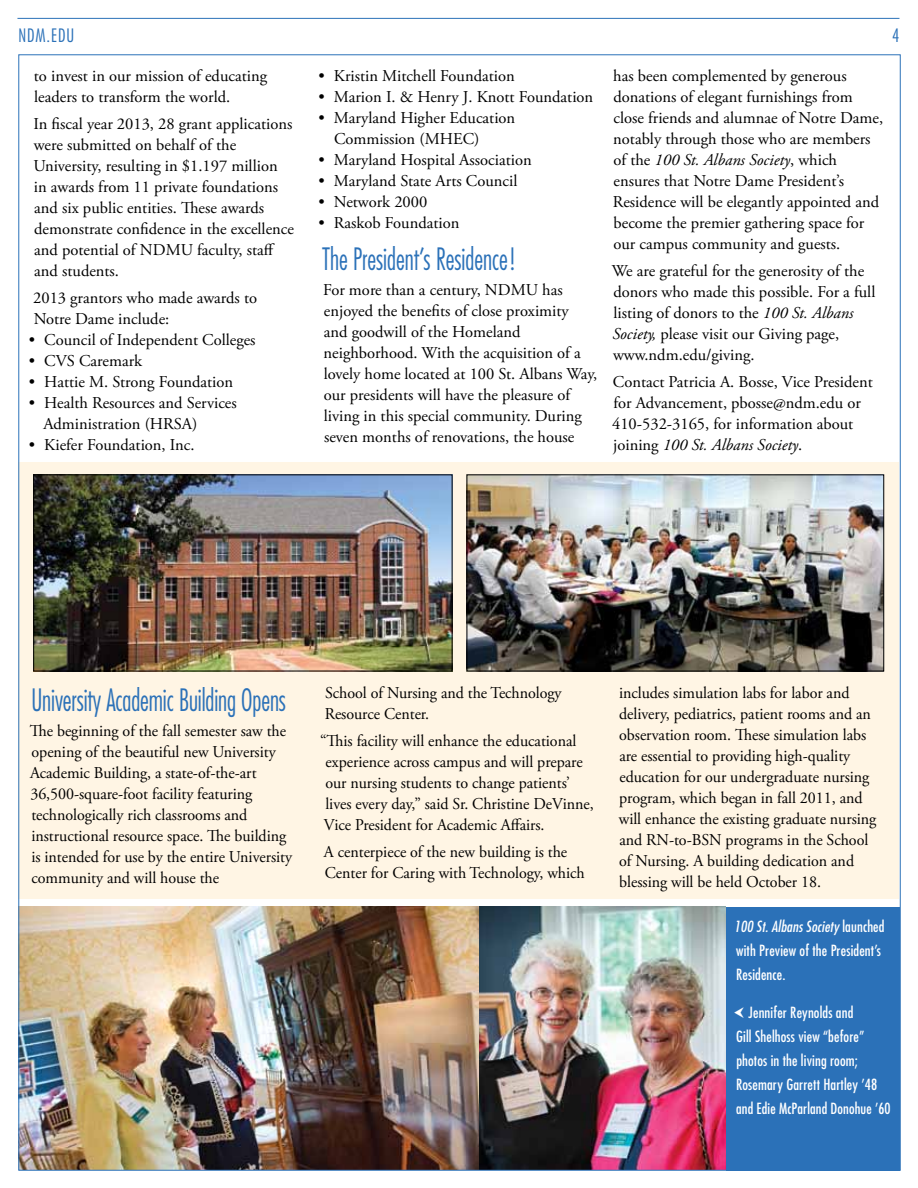
<style>
.page{position:relative;width:918px;height:1188px;background:#fff}
.page>*{position:absolute;margin:0;border:0;box-sizing:border-box;transform-origin:0 0}
.t1{font:300 condensed 30px "Futura Std";letter-spacing:-.005em;color:#2b71b8;scale:.85 1}
.t2{font:300 condensed 18px "Futura Std";color:#2b71b8}
.t3{font:16.5px/21px "Adobe Garamond Pro";color:#000}
.t4{font:condensed 15px/24px "Futura Std";letter-spacing:.01em;color:#fff}
.s1{font-style:italic}
</style>
<div class="page">
<hr style="left:17px;top:18px;width:882px;height:1px;background:#2b71b8">
<img style="left:21px;top:907px;width:705px;height:262px">
<div style="left:726px;top:907px;width:174px;height:264px;background:#2b71b8"></div>
<div style="left:19px;top:462px;width:880px;height:436px;background:#fff5e4"></div>
<img style="left:35px;top:477px;width:415px;height:192px">
<div style="left:33px;top:475px;width:419px;height:196px;border:1px solid #000"></div>
<img style="left:469px;top:477px;width:413px;height:192px">
<div style="left:467px;top:475px;width:417px;height:196px;border:1px solid #000"></div>
<p class="t2" style="left:19px;top:25px;width:41px">ndm.edu</p>
<p class="t3" style="left:34px;top:66px;width:235px">to invest in our mission of educating leaders to transform the world.</p>
<p class="t3" style="left:33px;top:114px;width:262px">In fiscal year 2013, 28 grant applications were submitted on behalf of the University, resulting in $1.197 million in awards from 11 private foundations and six public entities. These awards demonstrate confidence in the excellence and potential of NDMU faculty, staff and students.</p>
<p class="t3" style="left:33px;top:288px;width:225px">2013 grantors who made awards to<br>Notre Dame include:</p>
<p class="t3" style="left:29px;top:330px;width:228px">• Council of Independent Colleges</p>
<p class="t3" style="left:29px;top:351px;width:115px">• CVS Caremark</p>
<p class="t3" style="left:29px;top:372px;width:206px">• Hattie M. Strong Foundation</p>
<p class="t3" style="left:43px;top:393px;width:195px;text-indent:-15px">• Health Resources and Services<br>Administration (HRSA)</p>
<p class="t3" style="left:29px;top:435px;width:167px">• Kiefer Foundation, Inc.</p>
<p class="t3" style="left:318px;top:66px;width:198px">• Kristin Mitchell Foundation</p>
<p class="t3" style="left:318px;top:87px;width:276px">• Marion I. &amp; Henry J. Knott Foundation</p>
<p class="t3" style="left:334px;top:108px;width:183px;text-indent:-16px">• Maryland Higher Education<br>Commission (MHEC)</p>
<p class="t3" style="left:318px;top:150px;width:215px">• Maryland Hospital Association</p>
<p class="t3" style="left:318px;top:171px;width:201px">• Maryland State Arts Council</p>
<p class="t3" style="left:318px;top:192px;width:110px">• Network 2000</p>
<p class="t3" style="left:318px;top:213px;width:143px">• Raskob Foundation</p>
<h1 class="t1" style="left:322px;top:241px;width:231px">The President’s Residence!</h1>
<p class="t3" style="left:323px;top:280px;width:276px">For more than a century, NDMU has enjoyed the benefits of close proximity<br>and goodwill of the Homeland neighborhood. With the acquisition of a lovely home located at 100 St. Albans Way, our presidents will have the pleasure of living in this special community. During seven months of renovations, the house</p>
<p class="t2" style="left:892px;top:25px;width:9px">4</p>
<p class="t3" style="left:613px;top:66px;width:272px">has been complemented by generous donations of elegant furnishings from close friends and alumnae of Notre Dame, notably through those who are members of the <span class="s1">100 St. Albans Society</span>, which ensures that Notre Dame President’s Residence will be elegantly appointed and become the premier gathering space for our campus community and guests.</p>
<p class="t3" style="left:612px;top:261px;width:265px">We are grateful for the generosity of the donors who made this possible. For a full listing of donors to the <span class="s1">100 St. Albans Society,</span> please visit our Giving page, www.ndm.edu/giving.</p>
<p class="t3" style="left:612px;top:372px;width:262px">Contact Patricia A. Bosse, Vice President for Advancement, pbosse@ndm.edu or 410-532-3165, for information about joining <span class="s1">100 St. Albans Society</span>.</p>
<h1 class="t1" style="left:31px;top:682px;width:301px">University Academic Building Opens</h1>
<p class="t3" style="left:30px;top:721px;width:264px">The beginning of the fall semester saw the opening of the beautiful new University Academic Building, a state-of-the-art 36,500-square-foot facility featuring technologically rich classrooms and instructional resource space. The building is intended for use by the entire University community and will house the</p>
<p class="t3" style="left:325px;top:683px;width:238px">School of Nursing and the Technology<br>Resource Center.</p>
<p class="t3" style="left:320px;top:731px;width:275px">“This facility will enhance the educational experience across campus and will prepare our nursing students to change patients’ lives every day,” said Sr. Christine DeVinne, Vice President for Academic Affairs.</p>
<p class="t3" style="left:324px;top:842px;width:262px">A centerpiece of the new building is the<br>Center for Caring with Technology, which</p>
<p class="t3" style="left:619px;top:683px;width:259px">includes simulation labs for labor and delivery, pediatrics, patient rooms and an observation room. These simulation labs are essential to providing high-quality education for our undergraduate nursing program, which began in fall 2011, and will enhance the existing graduate nursing and RN-to-BSN programs in the School of Nursing. A building dedication and blessing will be held October 18.</p>
<p class="t4" style="left:734px;top:914px;width:152px"><span class="s1">100 St. Albans Society</span> launched with Preview of the President’s<br>Residence.</p>
<p class="t4" style="left:736px;top:1000px;width:156px;text-indent:12px">Jennifer Reynolds and<br>Gill Shelhoss view “before” photos in the living room;<br>Rosemary Garrett Hartley ’48 and Edie McParland Donohue ’60</p>
</div>
